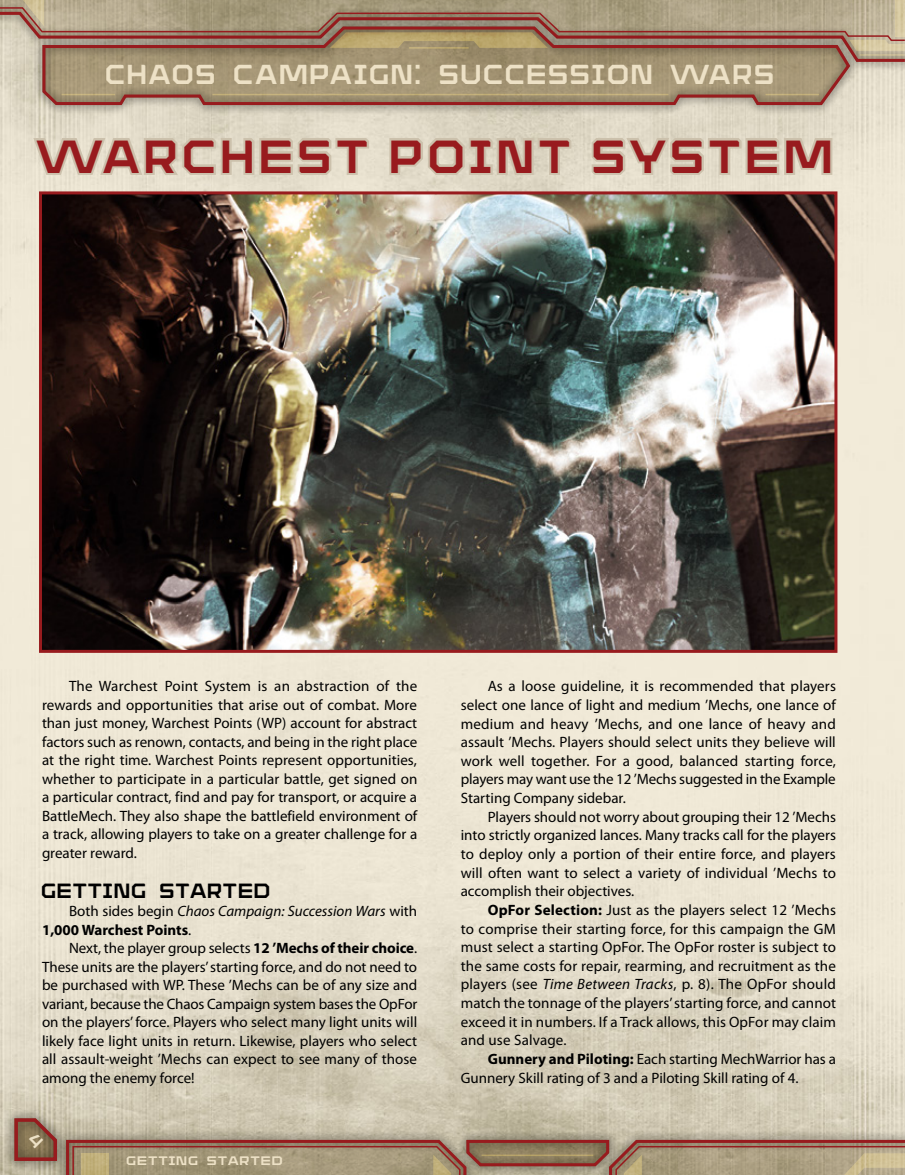
<style>
.page{position:relative;width:905px;height:1175px;background:#fff}
.page>*{position:absolute;margin:0;border:0;box-sizing:border-box;transform-origin:0 0}
.t1{font:40.5px "Armadura Solid";letter-spacing:.07em;color:#981b1e}
.t2{font:24px "Armadura Solid";letter-spacing:.03em;color:#ede1c6}
.t3{font:18px "Armadura Solid";color:#000}
.t4{font:15px/18.6px "Myriad Pro";color:#000;text-align:justify}
.t5{font:italic 15px/18.5px "Myriad Pro";color:#000}
.t6{font:10.8px "Armadura Solid";letter-spacing:.025em;color:#ede1c6;scale:1.11 1}
.s1{font-style:normal}
.s2{font-weight:700;font-style:normal}
.s3{font-weight:700}
.s4{font-style:italic}
</style>
<div class="page">
<img style="left:0;top:72px;width:904px;height:1102px">
<div style="left:599px;top:1130px;width:305px;height:44px;background:#000;opacity:.75"></div>
<div style="left:56px;top:1130px;width:420px;height:44px;background:#000;opacity:.75"></div>
<div style="left:33px;top:17px;width:825px;height:98px;background:#000;opacity:.75"></div>
<svg style="left:41px;top:63px;width:811px;height:45px"></svg>
<svg style="left:0;top:0;width:904px;height:63px"></svg>
<hr style="left:212px;top:94px;width:456px;height:1px;background:#dac38e">
<hr style="left:62px;top:94px;width:53px;height:1px;background:#dac38e">
<hr style="left:765px;top:94px;width:54px;height:1px;background:#dac38e">
<hr style="left:409px;top:47px;width:59px;height:2px;background:#dac38e">
<div style="left:3px;top:1106px;width:65px;height:66px;background:#000;opacity:.25"></div>
<div style="left:4px;top:1107px;width:64px;height:65px;background:#000;opacity:.75"></div>
<div style="left:456px;top:1130px;width:162px;height:44px;background:#000;opacity:.75"></div>
<svg style="left:65px;top:1137px;width:839px;height:37px"></svg>
<svg style="left:30px;top:134px;width:343px;height:44px"></svg>
<svg style="left:387px;top:134px;width:188px;height:43px"></svg>
<svg style="left:589px;top:134px;width:245px;height:43px"></svg>
<img style="left:43px;top:195px;width:790px;height:454px">
<div style="left:39px;top:191px;width:798px;height:462px;border:3px solid #981b1e"></div>
<svg style="left:13px;top:1115px;width:46px;height:47px"></svg>
<h2 class="t2" style="left:106px;top:57px;width:377px">CHAOS CAMPAIGN: SUCC</h2>
<h2 class="t2" style="left:528px;top:57px;width:103px">ESSION</h2>
<h2 class="t2" style="left:671px;top:57px;width:106px">WARS</h2>
<h1 class="t1" style="left:39px;top:127px;width:496px">WARCHEST POINT</h1>
<h1 class="t1" style="left:594px;top:127px;width:244px">SYSTEM</h1>
<p class="t4" style="left:42px;top:676px;width:377px;text-indent:27px">The Warchest Point System is an abstraction of the rewards and opportunities that arise out of combat. More than just money, Warchest Points (WP) account for abstract factors such as renown, contacts, and being in the right place at the right time. Warchest Points represent opportunities, whether to participate in a particular battle, get signed on a particular contract, find and pay for transport, or acquire a BattleMech. They also shape the battlefield environment of a track, allowing players to take on a greater challenge for a greater reward.</p>
<p class="t3" style="left:42px;top:877px;width:229px">GETTING STARTED</p>
<p class="t5" style="left:42px;top:901px;width:377px;text-indent:27px"><span class="s1">Both sides begin</span> Chaos Campaign: Succession Wars <span class="s1">with<br></span><span class="s2">1,000 Warchest Points</span><span class="s1">.</span></p>
<p class="t4" style="left:42px;top:938px;width:377px;text-indent:27px">Next, the player group selects <span class="s3">12 ’Mechs of their choice</span>.<br>These units are the players’ starting force, and do not need to be purchased with WP. These ’Mechs can be of any size and variant, because the Chaos Campaign system bases the OpFor on the players’ force. Players who select many light units will likely face light units in return. Likewise, players who select all assault-weight ’Mechs can expect to see many of those among the enemy force!</p>
<p class="t6" style="left:127px;top:1153px;width:141px">GETTING STARTED</p>
<p class="t4" style="left:460px;top:676px;width:377px;text-indent:27px">As a loose guideline, it is recommended that players select one lance of light and medium ’Mechs, one lance of medium and heavy ’Mechs, and one lance of heavy and assault ’Mechs. Players should select units they believe will work well together. For a good, balanced starting force, players may want use the 12 ’Mechs suggested in the Example Starting Company sidebar.</p>
<p class="t4" style="left:460px;top:807px;width:377px;text-indent:27px">Players should not worry about grouping their 12 ’Mechs into strictly organized lances. Many tracks call for the players to deploy only a portion of their entire force, and players will often want to select a variety of individual ’Mechs to accomplish their objectives.</p>
<p class="t4" style="left:460px;top:900px;width:377px;text-indent:27px"><span class="s3">OpFor Selection:</span> Just as the players select 12 ’Mechs to comprise their starting force, for this campaign the GM must select a starting OpFor. The OpFor roster is subject to the same costs for repair, rearming, and recruitment as the players (see <span class="s4">Time Between Tracks</span>, p. 8). The OpFor should match the tonnage of the players’ starting force, and cannot exceed it in numbers. If a Track allows, this OpFor may claim and use Salvage.</p>
<p class="t4" style="left:460px;top:1049px;width:376px;text-indent:27px"><span class="s3">Gunnery and Piloting:</span> Each starting MechWarrior has a<br>Gunnery Skill rating of 3 and a Piloting Skill rating of 4.</p>
</div>
